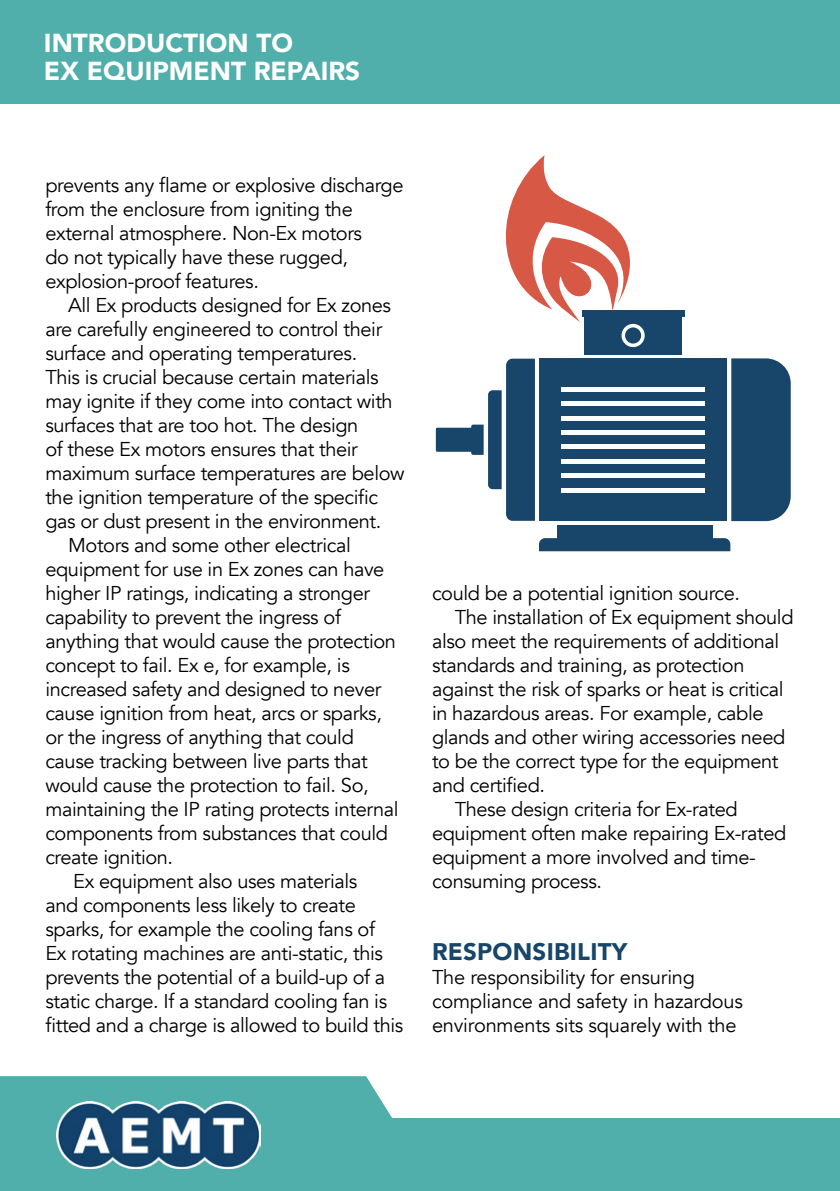
<style>
.page{position:relative;width:840px;height:1191px;background:#fff}
.page>*{position:absolute;margin:0;border:0;box-sizing:border-box;transform-origin:0 0}
.t1{font:900 26px/28px "Avenir";color:#fff}
.t2{font:900 24px "Avenir";letter-spacing:.01em;color:#17466a}
.t3{font:20px/24px "Avenir";letter-spacing:-.02em;color:#000}
</style>
<div class="page">
<div style="left:0;top:1119px;width:839px;height:72px;background:#51afab"></div>
<svg style="left:0;top:1076px;width:437px;height:93px;fill:#51afab"></svg>
<img style="left:57px;top:1101px;width:203px;height:67px">
<div style="left:0;top:0;width:839px;height:104px;background:#51afab"></div>
<div style="left:539px;top:359px;width:187px;height:162px;background:#17466a"></div>
<hr style="left:561px;top:387px;width:143px;height:4px;background:#fff">
<div style="left:561px;top:401px;width:143px;height:5px;background:#fff"></div>
<hr style="left:561px;top:416px;width:143px;height:4px;background:#fff">
<div style="left:561px;top:430px;width:143px;height:5px;background:#fff"></div>
<div style="left:561px;top:444px;width:143px;height:5px;background:#fff"></div>
<div style="left:561px;top:459px;width:143px;height:5px;background:#fff"></div>
<div style="left:561px;top:473px;width:143px;height:5px;background:#fff"></div>
<hr style="left:561px;top:488px;width:143px;height:4px;background:#fff">
<div style="left:539px;top:538px;width:191px;height:13px;background:#17466a"></div>
<div style="left:556px;top:525px;width:156px;height:16px;background:#17466a"></div>
<svg style="left:435px;top:359px;width:99px;height:162px"></svg>
<div style="left:731px;top:358px;width:59px;height:163px;background:#17466a"></div>
<div style="left:584px;top:317px;width:97px;height:37px;background:#17466a"></div>
<div style="left:581px;top:311px;width:103px;height:6px;background:#17466a"></div>
<svg style="left:621px;top:324px;width:23px;height:23px"></svg>
<div style="left:624px;top:327px;width:16px;height:16px;background:#17466a;border-radius:50%"></div>
<svg style="left:505px;top:155px;width:141px;height:167px"></svg>
<h1 class="t1" style="left:44px;top:29px;width:317px">INTRODUCTION TO<br>EX EQUIPMENT REPAIRS</h1>
<p class="t3" style="left:45px;top:173px;width:359px">prevents any flame or explosive discharge from the enclosure from igniting the external atmosphere. Non-Ex motors<br>do not typically have these rugged, explosion-proof features.</p>
<p class="t3" style="left:68px;top:293px;width:324px">All Ex products designed for Ex zones</p>
<p class="t3" style="left:45px;top:317px;width:338px">are carefully engineered to control their</p>
<p class="t3" style="left:45px;top:341px;width:313px">surface and operating temperatures.</p>
<p class="t3" style="left:45px;top:365px;width:334px">This is crucial because certain materials</p>
<p class="t3" style="left:45px;top:389px;width:348px">may ignite if they come into contact with</p>
<p class="t3" style="left:45px;top:413px;width:314px">surfaces that are too hot. The design</p>
<p class="t3" style="left:45px;top:437px;width:314px">of these Ex motors ensures that their</p>
<p class="t3" style="left:45px;top:461px;width:360px">maximum surface temperatures are below</p>
<p class="t3" style="left:45px;top:485px;width:334px">the ignition temperature of the specific</p>
<p class="t3" style="left:45px;top:509px;width:337px">gas or dust present in the environment.</p>
<p class="t3" style="left:68px;top:533px;width:284px">Motors and some other electrical</p>
<p class="t3" style="left:45px;top:557px;width:340px">equipment for use in Ex zones can have</p>
<p class="t3" style="left:45px;top:581px;width:326px">higher IP ratings, indicating a stronger</p>
<p class="t3" style="left:45px;top:605px;width:297px">capability to prevent the ingress of</p>
<p class="t3" style="left:45px;top:629px;width:352px">anything that would cause the protection</p>
<p class="t3" style="left:45px;top:653px;width:306px">concept to fail. Ex e, for example, is</p>
<p class="t3" style="left:45px;top:677px;width:337px">increased safety and designed to never</p>
<p class="t3" style="left:45px;top:701px;width:338px">cause ignition from heat, arcs or sparks,</p>
<p class="t3" style="left:45px;top:725px;width:310px">or the ingress of anything that could</p>
<p class="t3" style="left:45px;top:749px;width:324px">cause tracking between live parts that</p>
<p class="t3" style="left:45px;top:773px;width:324px">would cause the protection to fail. So,</p>
<p class="t3" style="left:45px;top:797px;width:354px">maintaining the IP rating protects internal</p>
<p class="t3" style="left:45px;top:821px;width:344px">components from substances that could</p>
<p class="t3" style="left:45px;top:845px;width:129px">create ignition.</p>
<p class="t3" style="left:73px;top:869px;width:285px">Ex equipment also uses materials</p>
<p class="t3" style="left:45px;top:893px;width:312px">and components less likely to create</p>
<p class="t3" style="left:45px;top:917px;width:331px">sparks, for example the cooling fans of</p>
<p class="t3" style="left:45px;top:941px;width:339px">Ex rotating machines are anti-static, this</p>
<p class="t3" style="left:45px;top:965px;width:341px">prevents the potential of a build-up of a</p>
<p class="t3" style="left:45px;top:989px;width:343px">static charge. If a standard cooling fan is</p>
<p class="t3" style="left:45px;top:1013px;width:359px">fitted and a charge is allowed to build this</p>
<p class="t3" style="left:432px;top:581px;width:309px">could be a potential ignition source.</p>
<p class="t3" style="left:454px;top:605px;width:340px">The installation of Ex equipment should</p>
<p class="t3" style="left:432px;top:629px;width:348px">also meet the requirements of additional</p>
<p class="t3" style="left:432px;top:653px;width:314px">standards and training, as protection</p>
<p class="t3" style="left:432px;top:677px;width:353px">against the risk of sparks or heat is critical</p>
<p class="t3" style="left:432px;top:701px;width:333px">in hazardous areas. For example, cable</p>
<p class="t3" style="left:432px;top:725px;width:354px">glands and other wiring accessories need</p>
<p class="t3" style="left:432px;top:749px;width:348px">to be the correct type for the equipment</p>
<p class="t3" style="left:432px;top:773px;width:114px">and certified.</p>
<p class="t3" style="left:454px;top:797px;width:284px">These design criteria for Ex-rated</p>
<p class="t3" style="left:432px;top:821px;width:356px">equipment often make repairing Ex-rated</p>
<p class="t3" style="left:432px;top:845px;width:325px">equipment a more involved and time-</p>
<p class="t3" style="left:432px;top:869px;width:171px">consuming process.</p>
<p class="t2" style="left:432px;top:931px;width:197px">RESPONSIBILITY</p>
<p class="t3" style="left:432px;top:965px;width:312px">The responsibility for ensuring compliance and safety in hazardous environments sits squarely with the</p>
</div>
